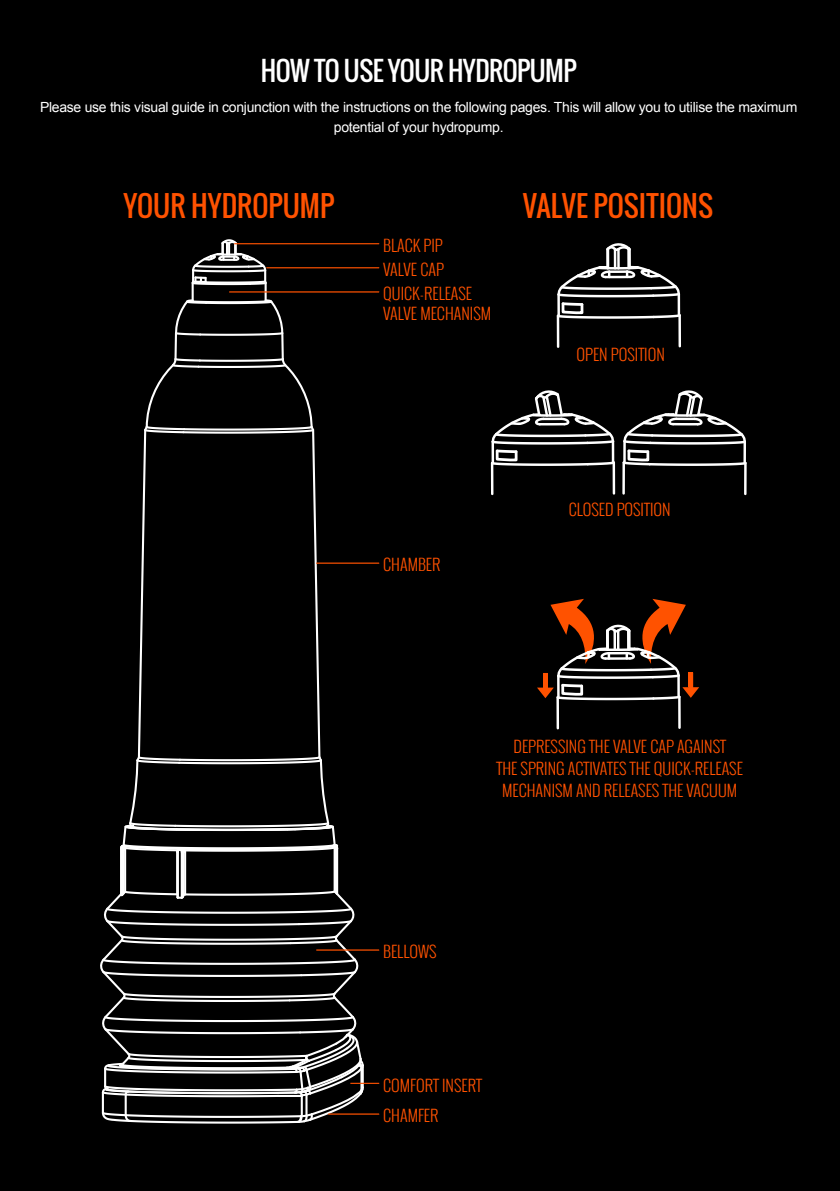
<style>
.page{position:relative;width:840px;height:1191px;background:#fff}
.page>*{position:absolute;margin:0;border:0;box-sizing:border-box;transform-origin:0 0}
.t1{font:28px "Oswald";color:#ff5200}
.t2{font:26px "Oswald";letter-spacing:-.02em;color:#fff}
.t3{font:300 16px/22px "Oswald";color:#ff5200}
.t4{font:14px/20px "Arial";letter-spacing:-.02em;color:#fff;text-align:center}
</style>
<div class="page">
<div style="left:0;top:0;width:839px;height:1191px;background:#000"></div>
<hr style="left:334px;top:848px;width:2px;height:44px;background:#fff">
<hr style="left:122px;top:849px;width:2px;height:44px;background:#fff">
<hr style="left:182px;top:852px;width:2px;height:45px;background:#fff">
<hr style="left:124px;top:849px;width:2px;height:43px;background:#fff">
<hr style="left:181px;top:852px;width:2px;height:45px;background:#fff">
<hr style="left:177px;top:852px;width:2px;height:45px;background:#fff">
<hr style="left:184px;top:852px;width:2px;height:42px;background:#fff">
<hr style="left:336px;top:848px;width:2px;height:46px;background:#fff">
<hr style="left:120px;top:849px;width:2px;height:46px;background:#fff">
<hr style="left:176px;top:852px;width:2px;height:45px;background:#fff">
<hr style="left:333px;top:847px;width:2px;height:44px;background:#fff">
<hr style="left:174px;top:333px;width:3px;height:26px;background:#fff">
<hr style="left:281px;top:333px;width:3px;height:26px;background:#fff">
<svg style="left:174px;top:239px;width:111px;height:98px"></svg>
<svg style="left:120px;top:356px;width:219px;height:498px"></svg>
<hr style="left:266px;top:267px;width:113px;height:1px;background:#ff5200">
<hr style="left:229px;top:291px;width:150px;height:1px;background:#ff5200">
<hr style="left:234px;top:243px;width:145px;height:1px;background:#ff5200">
<hr style="left:316px;top:562px;width:63px;height:1px;background:#ff5200">
<svg style="left:100px;top:888px;width:279px;height:236px"></svg>
<hr style="left:678px;top:315px;width:2px;height:31px;background:#fff">
<hr style="left:556px;top:316px;width:3px;height:31px;background:#fff">
<svg style="left:556px;top:243px;width:125px;height:77px"></svg>
<hr style="left:612px;top:462px;width:2px;height:31px;background:#fff">
<hr style="left:490px;top:463px;width:3px;height:31px;background:#fff">
<hr style="left:622px;top:462px;width:2px;height:31px;background:#fff">
<hr style="left:743px;top:463px;width:3px;height:31px;background:#fff">
<svg style="left:490px;top:390px;width:257px;height:77px"></svg>
<hr style="left:677px;top:697px;width:3px;height:30px;background:#fff">
<hr style="left:556px;top:697px;width:2px;height:31px;background:#fff">
<svg style="left:537px;top:599px;width:161px;height:102px"></svg>
<hr style="left:688px;top:672px;width:4px;height:15px;background:#ff5200">
<h2 class="t2" style="left:261px;top:51px;width:317px">HOW TO USE YOUR HYDROPUMP</h2>
<p class="t4" style="left:40px;top:97px;width:758px">Please use this visual guide in conjunction with the instructions on the following pages. This will allow you to utilise the maximum potential of your hydropump.</p>
<h1 class="t1" style="left:123px;top:185px;width:212px">YOUR HYDROPUMP</h1>
<h1 class="t1" style="left:522px;top:185px;width:192px">VALVE POSITIONS</h1>
<p class="t3" style="left:383px;top:234px;width:61px">BLACK PIP</p>
<p class="t3" style="left:383px;top:257px;width:90px;line-height:24.2px">VALVE CAP<br>QUICK-RELEASE</p>
<p class="t3" style="left:383px;top:302px;width:109px">VALVE MECHANISM</p>
<p class="t3" style="left:383px;top:554px;width:59px">CHAMBER</p>
<p class="t3" style="left:576px;top:343px;width:90px">OPEN POSITION</p>
<p class="t3" style="left:568px;top:498px;width:103px">CLOSED POSITION</p>
<p class="t3" style="left:496px;top:735px;width:248px;text-align:center">DEPRESSING THE VALVE CAP AGAINST<br>THE SPRING ACTIVATES THE QUICK-RELEASE<br>MECHANISM AND RELEASES THE VACUUM</p>
<p class="t3" style="left:383px;top:940px;width:55px">BELLOWS</p>
<p class="t3" style="left:383px;top:1074px;width:100px">COMFORT INSERT</p>
<p class="t3" style="left:383px;top:1104px;width:57px">CHAMFER</p>
</div>
